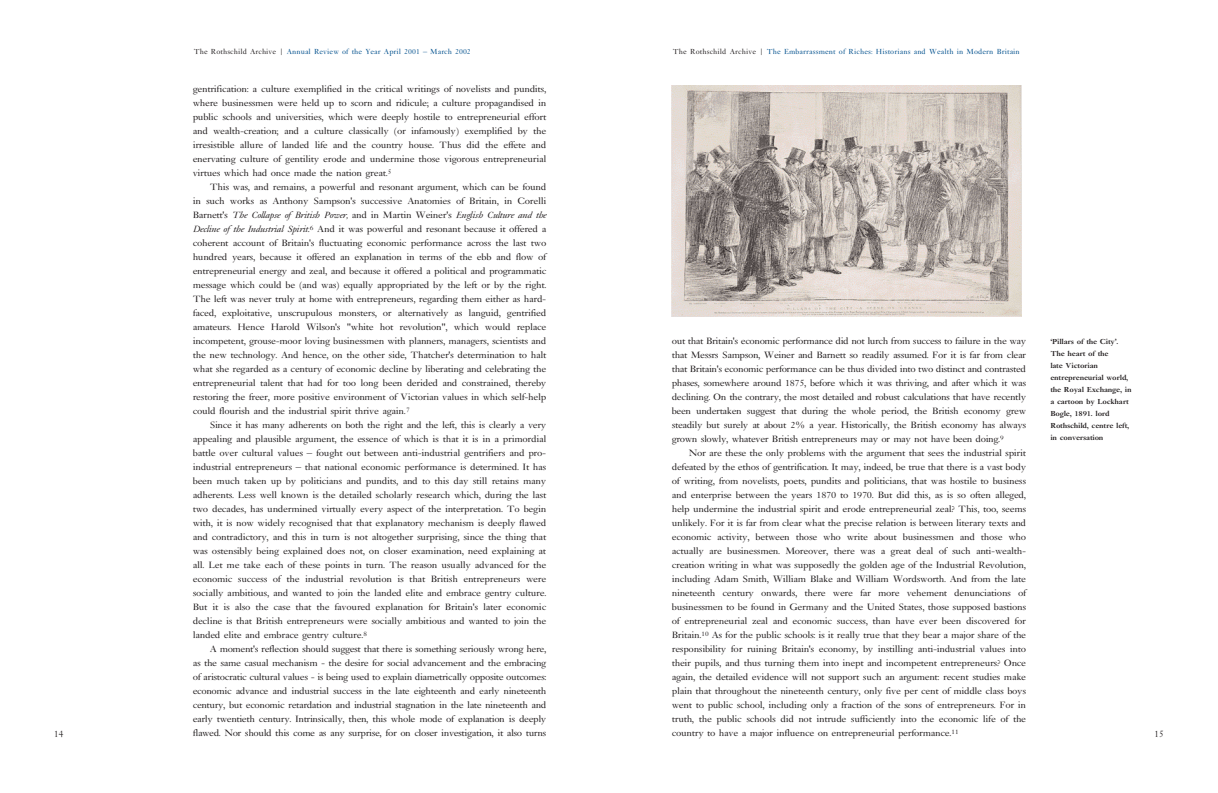
<style>
.page{position:relative;width:1218px;height:793px;background:#fff}
.page>*{position:absolute;margin:0;border:0;box-sizing:border-box;transform-origin:0 0}
.t1{font:10px "M Janson";color:#231f20;scale:.96 1}
.t2{font:9.8px/14px "M Janson";letter-spacing:-.025em;color:#231f20;text-align:justify;scale:1.1 1}
.t3{font:7.8px "M Janson";letter-spacing:.02em;color:#00508d;scale:1.04 1}
.t4{font:700 7.7px/12px "M Janson";letter-spacing:-.02em;color:#231f20;scale:1.08 1}
.s1{color:#231f20}
.s2{font-style:italic}
</style>
<div class="page">
<img style="left:672px;top:85px;width:350px;height:232px">
<p class="t3" style="left:194px;top:48px;width:268px"><span class="s1">The Rothschild Archive |</span> Annual Review of the Year April 2001 – March 2002</p>
<p class="t3" style="left:673px;top:48px;width:335px"><span class="s1">The Rothschild Archive |</span> The Embarrassment of Riches: Historians and Wealth in Modern Britain</p>
<p class="t2" style="left:193px;top:83px;width:323px">gentrification: a culture exemplified in the critical writings of novelists and pundits, where businessmen were held up to scorn and ridicule; a culture propagandised in public schools and universities, which were deeply hostile to entrepreneurial effort and wealth-creation; and a culture classically (or infamously) exemplified by the irresistible allure of landed life and the country house. Thus did the effete and enervating culture of gentility erode and undermine those vigorous entrepreneurial virtues which had once made the nation great.<sup>5</sup></p>
<p class="t2" style="left:193px;top:181px;width:323px;text-indent:17px">This was, and remains, a powerful and resonant argument, which can be found in such works as Anthony Sampson's successive Anatomies of Britain, in Corelli Barnett's <span class="s2">The Collapse of British Power,</span> and in Martin Weiner's <span class="s2">English Culture and the Decline of the Industrial Spirit</span>.<sup>6</sup> And it was powerful and resonant because it offered a coherent account of Britain's fluctuating economic performance across the last two hundred years, because it offered an explanation in terms of the ebb and flow of entrepreneurial energy and zeal, and because it offered a political and programmatic message which could be (and was) equally appropriated by the left or by the right.<br>The left was never truly at home with entrepreneurs, regarding them either as hard&shy;faced, exploitative, unscrupulous monsters, or alternatively as languid, gentrified amateurs. Hence Harold Wilson's "white hot revolution", which would replace incompetent, grouse-moor loving businessmen with planners, managers, scientists and the new technology. And hence, on the other side, Thatcher's determination to halt what she regarded as a century of economic decline by liberating and celebrating the entrepreneurial talent that had for too long been derided and constrained, thereby restoring the freer, more positive environment of Victorian values in which self-help could flourish and the industrial spirit thrive again.<sup>7</sup></p>
<p class="t2" style="left:193px;top:419px;width:323px;text-indent:17px">Since it has many adherents on both the right and the left, this is clearly a very appealing and plausible argument, the essence of which is that it is in a primordial battle over cultural values – fought out between anti-industrial gentrifiers and pro&shy;industrial entrepreneurs – that national economic performance is determined. It has been much taken up by politicians and pundits, and to this day still retains many adherents. Less well known is the detailed scholarly research which, during the last two decades, has undermined virtually every aspect of the interpretation. To begin with, it is now widely recognised that that explanatory mechanism is deeply flawed and contradictory, and this in turn is not altogether surprising, since the thing that was ostensibly being explained does not, on closer examination, need explaining at all. Let me take each of these points in turn. The reason usually advanced for the economic success of the industrial revolution is that British entrepreneurs were socially ambitious, and wanted to join the landed elite and embrace gentry culture.<br>But it is also the case that the favoured explanation for Britain's later economic decline is that British entrepreneurs were socially ambitious and wanted to join the landed elite and embrace gentry culture.<sup>8</sup></p>
<p class="t2" style="left:193px;top:643px;width:323px;text-indent:17px">A moment's reflection should suggest that there is something seriously wrong here, as the same casual mechanism - the desire for social advancement and the embracing of aristocratic cultural values - is being used to explain diametrically opposite outcomes: economic advance and industrial success in the late eighteenth and early nineteenth century, but economic retardation and industrial stagnation in the late nineteenth and early twentieth century. Intrinsically, then, this whole mode of explanation is deeply flawed. Nor should this come as any surprise, for on closer investigation, it also turns</p>
<p class="t2" style="left:672px;top:335px;width:324px">out that Britain's economic performance did not lurch from success to failure in the way that Messrs Sampson, Weiner and Barnett so readily assumed. For it is far from clear that Britain's economic performance can be thus divided into two distinct and contrasted phases, somewhere around 1875, before which it was thriving, and after which it was declining. On the contrary, the most detailed and robust calculations that have recently been undertaken suggest that during the whole period, the British economy grew steadily but surely at about 2% a year. Historically, the British economy has always grown slowly, whatever British entrepreneurs may or may not have been doing.<sup>9</sup></p>
<p class="t2" style="left:672px;top:447px;width:324px;text-indent:17px">Nor are these the only problems with the argument that sees the industrial spirit defeated by the ethos of gentrification. It may, indeed, be true that there is a vast body of writing, from novelists, poets, pundits and politicians, that was hostile to business and enterprise between the years 1870 to 1970. But did this, as is so often alleged, help undermine the industrial spirit and erode entrepreneurial zeal? This, too, seems unlikely. For it is far from clear what the precise relation is between literary texts and economic activity, between those who write about businessmen and those who actually are businessmen. Moreover, there was a great deal of such anti-wealth&shy;creation writing in what was supposedly the golden age of the Industrial Revolution, including Adam Smith, William Blake and William Wordsworth. And from the late nineteenth century onwards, there were far more vehement denunciations of businessmen to be found in Germany and the United States, those supposed bastions of entrepreneurial zeal and economic success, than have ever been discovered for Britain.<sup>10</sup> As for the public schools: is it really true that they bear a major share of the responsibility for ruining Britain's economy, by instilling anti-industrial values into their pupils, and thus turning them into inept and incompetent entrepreneurs? Once again, the detailed evidence will not support such an argument: recent studies make plain that throughout the nineteenth century, only five per cent of middle class boys went to public school, including only a fraction of the sons of entrepreneurs. For in truth, the public schools did not intrude sufficiently into the economic life of the country to have a major influence on entrepreneurial performance.<sup>11</sup></p>
<p class="t4" style="left:1050px;top:336px;width:77px">‘Pillars of the City’.<br>The heart of the<br>late Victorian entrepreneurial world, the Royal Exchange, in a cartoon by Lockhart<br>Bogle, 1891. lord<br>Rothschild, centre left, in conversation</p>
<p class="t1" style="left:54px;top:730px;width:11px">14</p>
<p class="t1" style="left:1155px;top:730px;width:11px">15</p>
</div>
